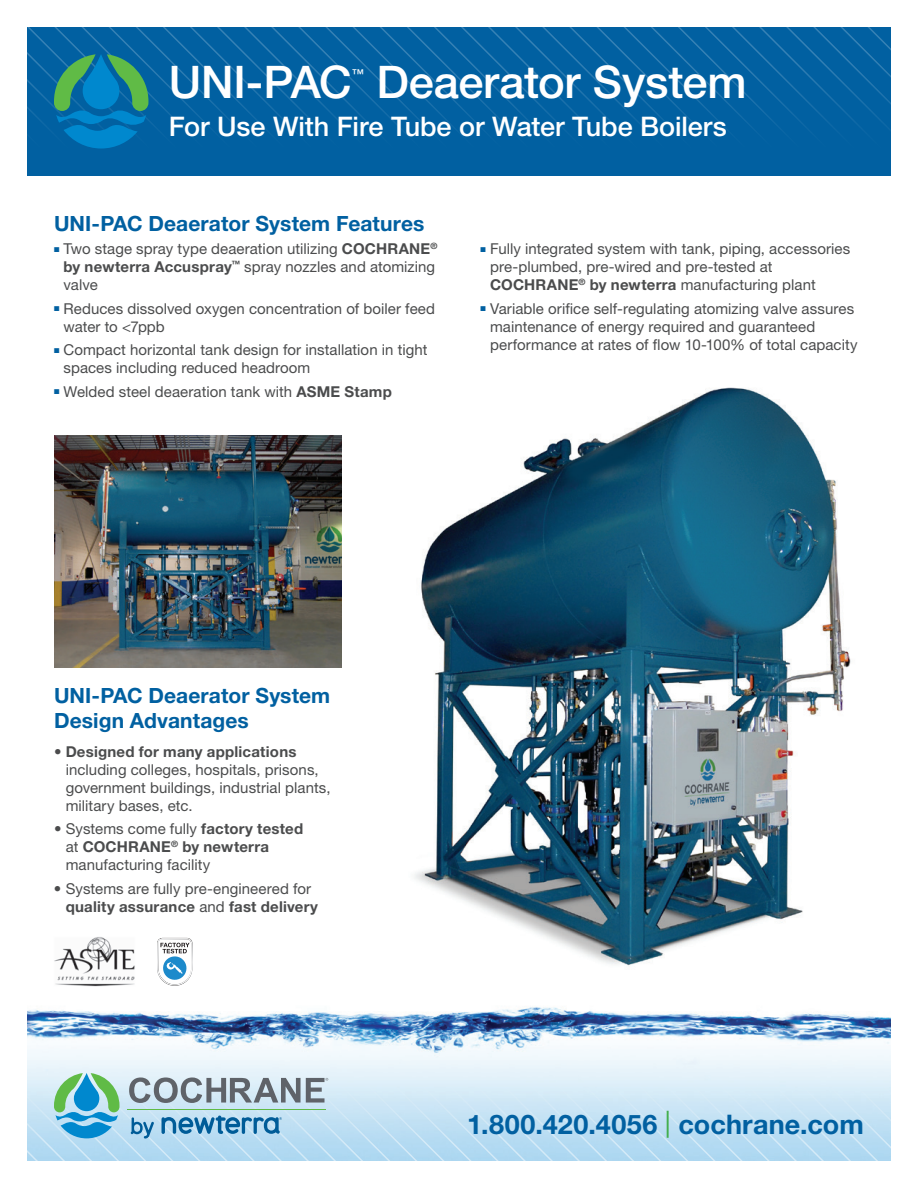
<style>
.page{position:relative;width:918px;height:1188px;background:#fff}
.page>*{position:absolute;margin:0;border:0;box-sizing:border-box;transform-origin:0 0}
.t1{font:500 45px "Helvetica Neue LT Std";letter-spacing:-.005em;color:#fff}
.t2{font:500 27px "Helvetica Neue LT Std";letter-spacing:-.005em;color:#fff}
.t3{font:700 27px "Helvetica Neue LT Std";letter-spacing:.01em;color:#0160a1}
.t4{font:700 21px/25.2px "Helvetica Neue LT Std";letter-spacing:.005em;color:#0160a1}
.t5{font:15px/18px "Helvetica Neue LT Std";letter-spacing:.005em;color:#4b4c4d}
.t6{font:500 12.3px "Helvetica Neue LT Std";color:#fff}
.s1{font-weight:700}
.s2{font-weight:500}
.s3{font-weight:400;color:#40ae49}
</style>
<div class="page">
<div style="left:27px;top:27px;width:864px;height:149px;background:#0160a1"></div>
<svg style="left:27px;top:27px;width:864px;height:122px"></svg>
<img style="left:27px;top:971px;width:864px;height:102px">
<svg style="left:27px;top:1073px;width:864px;height:88px"></svg>
<img style="left:373px;top:387px;width:499px;height:609px">
<img style="left:54px;top:435px;width:287px;height:233px">
<img style="left:51px;top:937px;width:87px;height:52px">
<svg style="left:157px;top:938px;width:35px;height:48px"></svg>
<h1 class="t1" style="left:169px;top:56px;width:185px">UNI-PAC</h1>
<p class="t6" style="left:352px;top:66px;width:14px">™</p>
<h1 class="t1" style="left:377px;top:56px;width:372px">Deaerator System</h1>
<h2 class="t2" style="left:169px;top:111px;width:560px">For Use With Fire Tube or Water Tube Boilers</h2>
<h3 class="t4" style="left:54px;top:210px;width:372px">UNI-PAC Deaerator System Features</h3>
<p class="t5" style="left:63px;top:240px;width:375px;text-indent:-9px"><sup>■</sup> Two stage spray type deaeration utilizing <span class="s1">COCHRANE</span><sup>® </sup><span class="s1">by newterra Accuspray</span><sup>™</sup> spray nozzles and atomizing valve</p>
<p class="t5" style="left:63px;top:299px;width:373px;text-indent:-9px"><sup>■</sup> Reduces dissolved oxygen concentration of boiler feed water to &lt;7ppb</p>
<p class="t5" style="left:63px;top:341px;width:366px;text-indent:-9px"><sup>■</sup> Compact horizontal tank design for installation in tight spaces including reduced headroom</p>
<p class="t5" style="left:54px;top:382px;width:339px"><sup>■</sup> Welded steel deaeration tank with <span class="s1">ASME Stamp</span></p>
<p class="t5" style="left:490px;top:240px;width:362px;text-indent:-9px"><sup>■</sup> Fully integrated system with tank, piping, accessories pre-plumbed, pre-wired and pre-tested at<br><span class="s1">COCHRANE</span><sup>®</sup> <span class="s1">by newterra</span> manufacturing plant</p>
<p class="t5" style="left:490px;top:299px;width:369px;text-indent:-9px"><sup>■</sup> Variable orifice self-regulating atomizing valve assures maintenance of energy required and guaranteed performance at rates of flow 10-100% of total capacity</p>
<h3 class="t4" style="left:54px;top:682px;width:278px">UNI-PAC Deaerator System<br>Design Advantages</h3>
<p class="t5" style="left:66px;top:742px;width:266px;text-indent:-12px"><span class="s2">•</span> <span class="s1">Designed for many applications </span>including colleges, hospitals, prisons, government buildings, industrial plants, military bases, etc.</p>
<p class="t5" style="left:66px;top:820px;width:239px;text-indent:-12px">• Systems come fully <span class="s1">factory tested </span>at <span class="s1">COCHRANE</span><sup>®</sup> <span class="s1">by newterra </span>manufacturing facility</p>
<p class="t5" style="left:66px;top:879px;width:254px;text-indent:-12px">• Systems are fully pre-engineered for <span class="s1">quality assurance</span> and <span class="s1">fast delivery</span></p>
<h2 class="t3" style="left:467px;top:1108px;width:398px">1.800.420.4056 <span class="s3">|</span> cochrane.com</h2>
</div>
